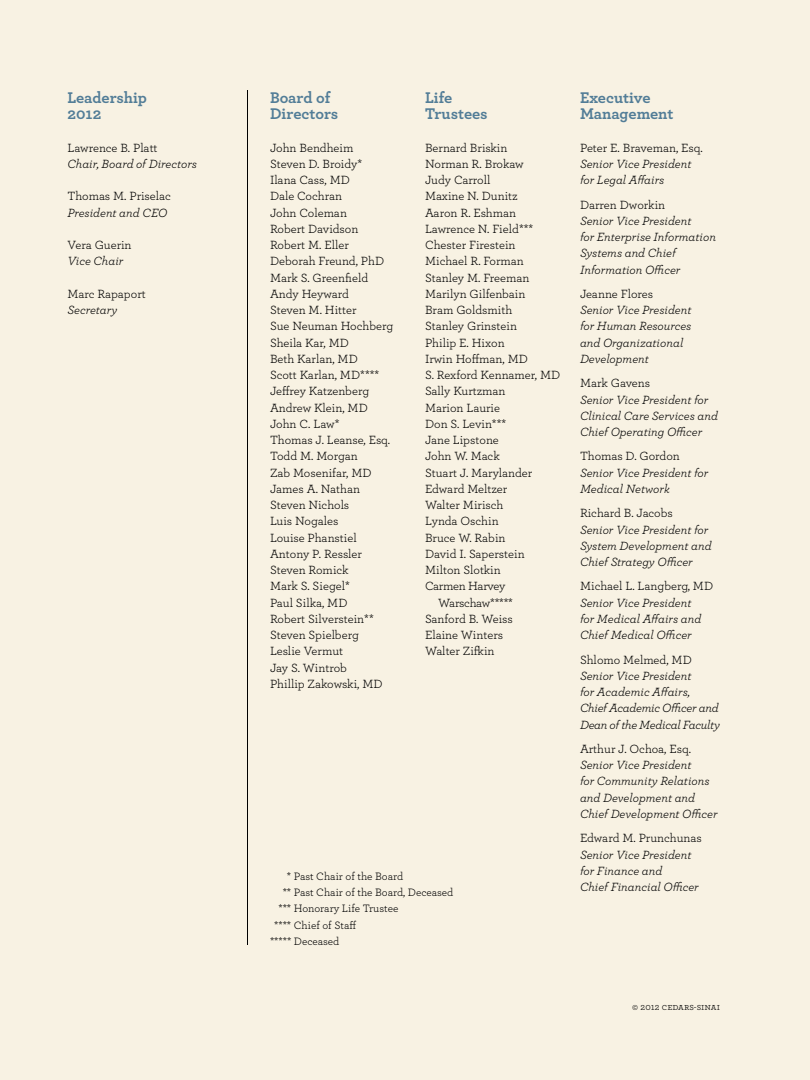
<style>
.page{position:relative;width:810px;height:1080px;background:#f8f2e3}
.page>*{position:absolute;margin:0;border:0;box-sizing:border-box;transform-origin:0 0}
.t1{font:700 16.25px/16.2px "Archer";color:#527d97}
.t2{font:12.5px/16.2px "Archer";color:#000}
.t3{font:italic 12.5px/16.2px "Archer";color:#000}
.t4{font:italic 12.5px/16.2px "Archer";letter-spacing:-.02em;color:#000}
.t5{font:11.25px "Archer";color:#000}
.t6{font:10px "Archer";color:#000}
</style>
<div class="page">
<hr style="left:247px;top:90px;width:1px;height:855px;background:#000">
<h1 class="t1" style="left:68px;top:88px;width:81px">Leadership<br>2012</h1>
<p class="t2" style="left:68px;top:139px;width:92px">Lawrence B. Platt</p>
<p class="t3" style="left:68px;top:155px;width:131px">Chair, Board of Directors</p>
<p class="t2" style="left:68px;top:188px;width:105px">Thomas M. Priselac</p>
<p class="t3" style="left:68px;top:204px;width:101px">President and CEO</p>
<p class="t2" style="left:68px;top:236px;width:66px">Vera Guerin</p>
<p class="t3" style="left:68px;top:253px;width:57px">Vice Chair</p>
<p class="t2" style="left:68px;top:285px;width:80px">Marc Rapaport</p>
<p class="t3" style="left:68px;top:301px;width:51px">Secretary</p>
<h1 class="t1" style="left:270px;top:88px;width:70px">Board of<br>Directors</h1>
<p class="t2" style="left:270px;top:139px;width:125px">John Bendheim<br>Steven D. Broidy*<br>Ilana Cass, MD<br>Dale Cochran<br>John Coleman<br>Robert Davidson<br>Robert M. Eller<br>Deborah Freund, PhD<br>Mark S. Greenfield<br>Andy Heyward<br>Steven M. Hitter<br>Sue Neuman Hochberg<br>Sheila Kar, MD<br>Beth Karlan, MD<br>Scott Karlan, MD****<br>Jeffrey Katzenberg<br>Andrew Klein, MD<br>John C. Law*<br>Thomas J. Leanse, Esq.<br>Todd M. Morgan<br>Zab Mosenifar, MD<br>James A. Nathan<br>Steven Nichols<br>Luis Nogales<br>Louise Phanstiel<br>Antony P. Ressler<br>Steven Romick<br>Mark S. Siegel*<br>Paul Silka, MD<br>Robert Silverstein**<br>Steven Spielberg<br>Leslie Vermut<br>Jay S. Wintrob<br>Phillip Zakowski, MD</p>
<h1 class="t1" style="left:425px;top:88px;width:64px">Life<br>Trustees</h1>
<p class="t2" style="left:425px;top:139px;width:84px">Bernard Briskin</p>
<p class="t2" style="left:425px;top:155px;width:100px">Norman R. Brokaw</p>
<p class="t2" style="left:425px;top:171px;width:67px">Judy Carroll</p>
<p class="t2" style="left:425px;top:188px;width:94px">Maxine N. Dunitz</p>
<p class="t2" style="left:425px;top:204px;width:93px">Aaron R. Eshman</p>
<p class="t2" style="left:425px;top:220px;width:110px">Lawrence N. Field***</p>
<p class="t2" style="left:425px;top:236px;width:92px">Chester Firestein</p>
<p class="t2" style="left:425px;top:253px;width:100px">Michael R. Forman</p>
<p class="t2" style="left:425px;top:269px;width:106px">Stanley M. Freeman</p>
<p class="t2" style="left:425px;top:285px;width:102px">Marilyn Gilfenbain</p>
<p class="t2" style="left:425px;top:301px;width:89px">Bram Goldsmith</p>
<p class="t2" style="left:425px;top:318px;width:94px">Stanley Grinstein</p>
<p class="t2" style="left:425px;top:334px;width:81px">Philip E. Hixon</p>
<p class="t2" style="left:425px;top:350px;width:105px">Irwin Hoffman, MD</p>
<p class="t2" style="left:425px;top:366px;width:137px">S. Rexford Kennamer, MD</p>
<p class="t2" style="left:425px;top:383px;width:82px">Sally Kurtzman</p>
<p class="t2" style="left:425px;top:399px;width:77px">Marion Laurie</p>
<p class="t2" style="left:425px;top:415px;width:83px">Don S. Levin***</p>
<p class="t2" style="left:425px;top:431px;width:75px">Jane Lipstone</p>
<p class="t2" style="left:425px;top:448px;width:76px">John W. Mack</p>
<p class="t2" style="left:425px;top:464px;width:109px">Stuart J. Marylander</p>
<p class="t2" style="left:425px;top:480px;width:84px">Edward Meltzer</p>
<p class="t2" style="left:425px;top:496px;width:80px">Walter Mirisch</p>
<p class="t2" style="left:425px;top:513px;width:75px">Lynda Oschin</p>
<p class="t2" style="left:425px;top:529px;width:82px">Bruce W. Rabin</p>
<p class="t2" style="left:425px;top:545px;width:101px">David I. Saperstein</p>
<p class="t2" style="left:425px;top:561px;width:77px">Milton Slotkin</p>
<p class="t2" style="left:425px;top:578px;width:82px">Carmen Harvey</p>
<p class="t2" style="left:438px;top:594px;width:76px">Warschaw*****</p>
<p class="t2" style="left:425px;top:610px;width:89px">Sanford B. Weiss</p>
<p class="t2" style="left:425px;top:626px;width:80px">Elaine Winters</p>
<p class="t2" style="left:425px;top:643px;width:71px">Walter Zifkin</p>
<p class="t5" style="left:287px;top:868px;width:118px">* Past Chair of the Board</p>
<p class="t5" style="left:283px;top:885px;width:172px">** Past Chair of the Board, Deceased</p>
<p class="t5" style="left:278px;top:901px;width:122px">*** Honorary Life Trustee</p>
<p class="t5" style="left:274px;top:917px;width:84px">**** Chief of Staff</p>
<p class="t5" style="left:270px;top:933px;width:71px">***** Deceased</p>
<h1 class="t1" style="left:580px;top:88px;width:95px">Executive<br>Management</h1>
<p class="t2" style="left:580px;top:139px;width:124px">Peter E. Braveman, Esq.</p>
<p class="t3" style="left:580px;top:155px;width:113px">Senior Vice President for Legal Affairs</p>
<p class="t2" style="left:580px;top:196px;width:87px">Darren Dworkin</p>
<p class="t3" style="left:580px;top:212px;width:138px">Senior Vice President<br>for Enterprise Information<br>Systems and Chief<br>Information Officer</p>
<p class="t2" style="left:580px;top:285px;width:75px">Jeanne Flores</p>
<p class="t3" style="left:580px;top:301px;width:113px">Senior Vice President for Human Resources and Organizational<br>Development</p>
<p class="t2" style="left:580px;top:374px;width:72px">Mark Gavens</p>
<p class="t3" style="left:580px;top:391px;width:139px">Senior Vice President for<br>Clinical Care Services and<br>Chief Operating Officer</p>
<p class="t2" style="left:580px;top:448px;width:101px">Thomas D. Gordon</p>
<p class="t3" style="left:580px;top:464px;width:130px">Senior Vice President for<br>Medical Network</p>
<p class="t2" style="left:580px;top:504px;width:94px">Richard B. Jacobs</p>
<p class="t3" style="left:580px;top:521px;width:133px">Senior Vice President for<br>System Development and<br>Chief Strategy Officer</p>
<p class="t2" style="left:580px;top:578px;width:135px">Michael L. Langberg, MD</p>
<p class="t3" style="left:580px;top:594px;width:123px">Senior Vice President for Medical Affairs and<br>Chief Medical Officer</p>
<p class="t2" style="left:580px;top:651px;width:113px">Shlomo Melmed, MD</p>
<p class="t4" style="left:580px;top:667px;width:141px">Senior Vice President<br>for Academic Affairs,<br>Chief Academic Officer and<br>Dean of the Medical Faculty</p>
<p class="t2" style="left:580px;top:740px;width:113px">Arthur J. Ochoa, Esq.</p>
<p class="t3" style="left:580px;top:756px;width:139px">Senior Vice President<br>for Community Relations and Development and<br>Chief Development Officer</p>
<p class="t2" style="left:580px;top:829px;width:123px">Edward M. Prunchunas</p>
<p class="t3" style="left:580px;top:846px;width:120px">Senior Vice President for Finance and<br>Chief Financial Officer</p>
<p class="t6" style="left:632px;top:1000px;width:89px">© 2012 Cedars-Sinai</p>
</div>
